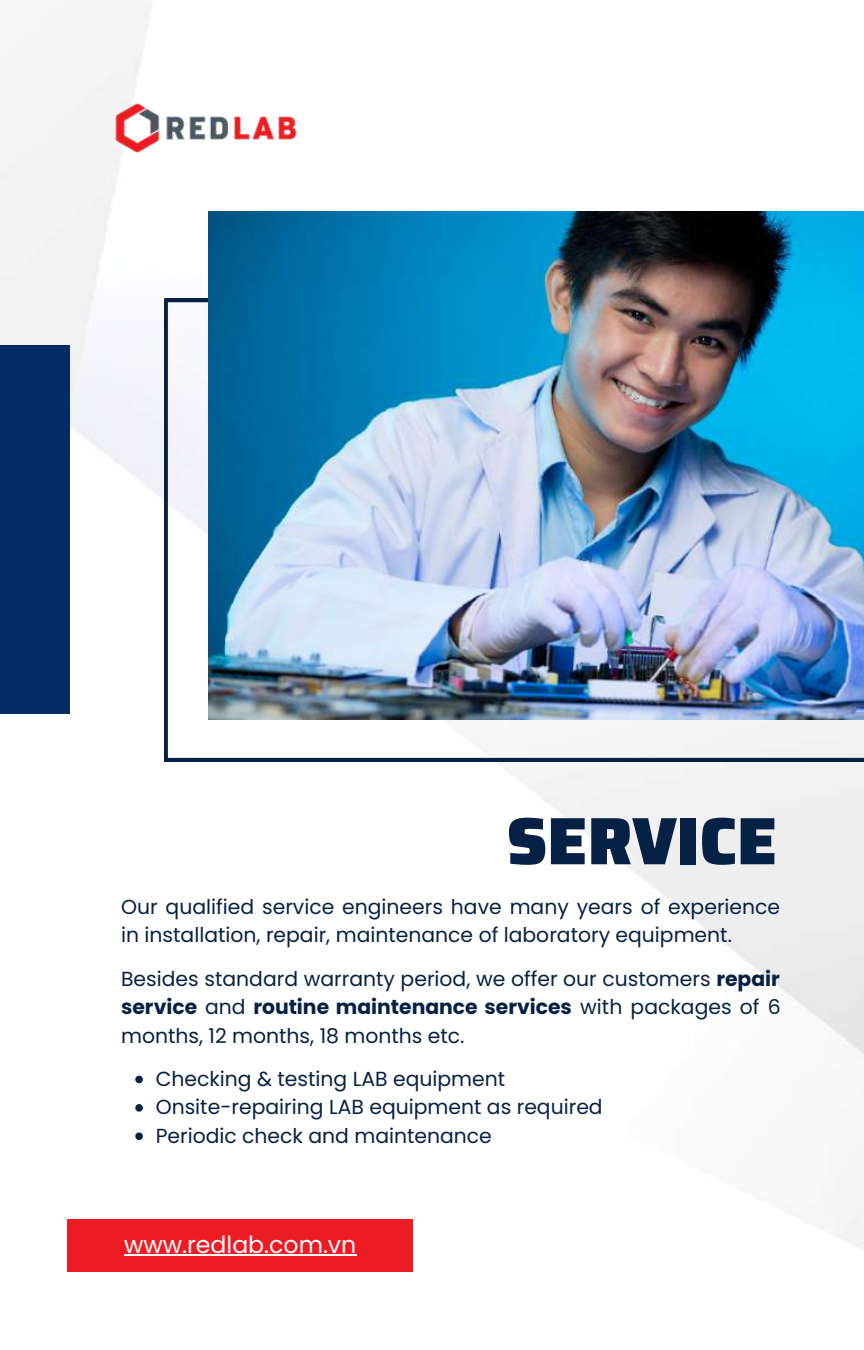
<style>
.page{position:relative;width:864px;height:1350px;background:#fff}
.page>*{position:absolute;margin:0;border:0;box-sizing:border-box;transform-origin:0 0}
.t1{font:900 67.05px "Saira";color:#072144}
.t2{font:23.62px "Poppins";color:#fdfdfd}
.t3{font:20.25px/28.3px "Poppins";color:#072144}
.s1{font-weight:700}
</style>
<div class="page">
<img style="left:0;top:4px;width:864px;height:1268px">
<svg style="left:165px;top:299px;width:699px;height:462px"></svg>
<svg style="left:135px;top:1076px;width:8px;height:7px"></svg>
<svg style="left:135px;top:1104px;width:8px;height:8px"></svg>
<svg style="left:135px;top:1132px;width:8px;height:8px"></svg>
<div style="left:0;top:346px;width:69px;height:368px;background:#032c64"></div>
<div style="left:68px;top:1219px;width:345px;height:53px;background:#ed1c24"></div>
<hr style="left:124px;top:1255px;width:232px;height:1px;background:#fdfdfd">
<img style="left:208px;top:211px;width:656px;height:508px">
<img style="left:105px;top:97px;width:206px;height:61px">
<h1 class="t1" style="left:507px;top:788px;width:272px">SERVICE</h1>
<p class="t3" style="left:121px;top:893px;width:661px">Our qualified service engineers have many years of experience in installation, repair, maintenance of laboratory equipment.</p>
<p class="t3" style="left:121px;top:965px;width:661px;text-align:justify">Besides standard warranty period, we offer our customers <span class="s1">repair service</span> and <span class="s1">routine maintenance services</span> with packages of 6 months, 12 months, 18 months etc.</p>
<p class="t3" style="left:156px;top:1065px;width:449px">Checking &amp; testing LAB equipment<br>Onsite-repairing LAB equipment as required<br>Periodic check and maintenance</p>
<p class="t2" style="left:124px;top:1228px;width:234px">www.redlab.com.vn</p>
</div>
